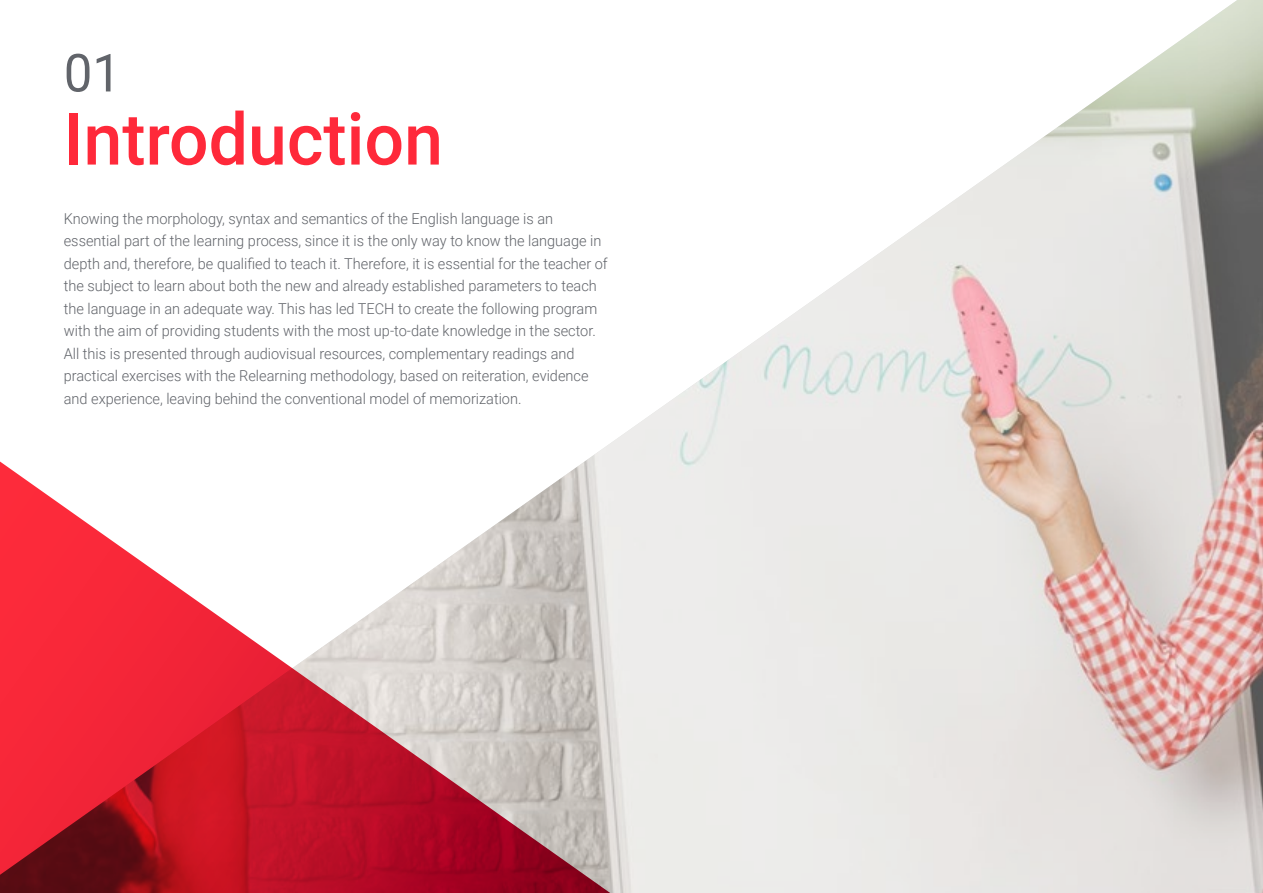
<style>
.page{position:relative;width:1263px;height:893px;background:#fff}
.page>*{position:absolute;margin:0;border:0;box-sizing:border-box;transform-origin:0 0}
.t1{font:500 72px "Roboto";color:#ff293a}
.t2{font:52.5px "Roboto";color:#61646a}
.t3{font:300 15px/22.5px "Roboto";color:#61646a}
</style>
<div class="page">
<img style="left:607px;top:0;width:656px;height:893px">
<svg style="left:0;top:446px;width:640px;height:447px"></svg>
<h2 class="t2" style="left:64px;top:36px;width:59px">01</h2>
<h1 class="t1" style="left:64px;top:89px;width:381px">Introduction</h1>
<p class="t3" style="left:64px;top:207px;width:545px">Knowing the morphology, syntax and semantics of the English language is an essential part of the learning process, since it is the only way to know the language in depth and, therefore, be qualified to teach it. Therefore, it is essential for the teacher of the subject to learn about both the new and already established parameters to teach the language in an adequate way. This has led TECH to create the following program with the aim of providing students with the most up-to-date knowledge in the sector.<br>All this is presented through audiovisual resources, complementary readings and practical exercises with the Relearning methodology, based on reiteration, evidence and experience, leaving behind the conventional model of memorization.</p>
</div>
